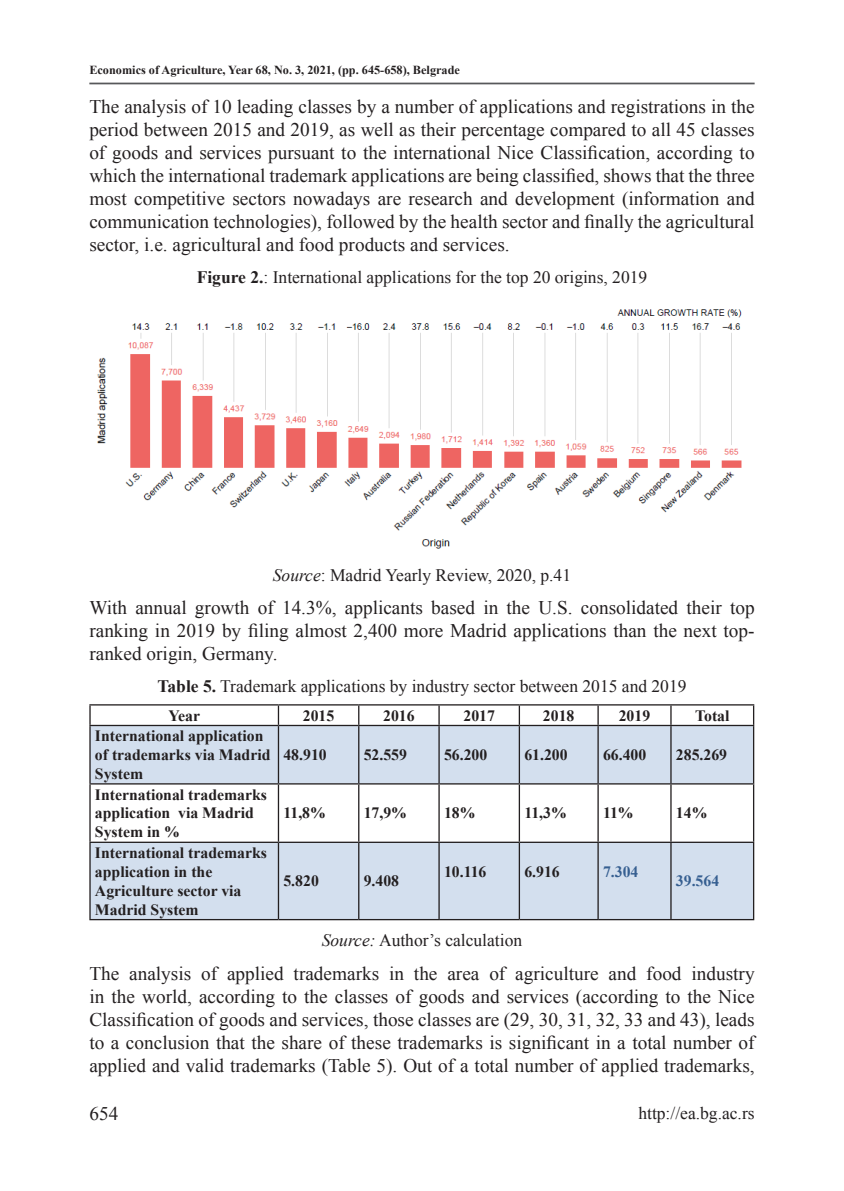
<style>
.page{position:relative;width:844px;height:1191px;background:#fff}
.page>*{position:absolute;margin:0;border:0;box-sizing:border-box;transform-origin:0 0}
.t1{font:19.25px/23.1px "Times New Roman";color:#231f20;text-align:justify}
.t2{font:17.5px "Times New Roman";color:#231f20}
.t3{font:700 15.75px/18.9px "Times New Roman";color:#231f20}
.t4{font:700 15.75px "Times New Roman";color:#365f91}
.t5{font:700 12.25px "Times New Roman";color:#231f20}
.s1{font-weight:700}
.s2{font-style:italic}
</style>
<div class="page">
<hr style="left:89px;top:83px;width:665px;height:1px;background:#57585a">
<img style="left:97px;top:309px;width:645px;height:240px">
<svg style="left:91px;top:726px;width:661px;height:193px;fill:#d3dfee"></svg>
<svg style="left:278px;top:705px;width:1px;height:20px"></svg>
<svg style="left:358px;top:705px;width:1px;height:20px"></svg>
<svg style="left:438px;top:705px;width:1px;height:20px"></svg>
<hr style="left:518px;top:705px;width:2px;height:20px;background:#231f20">
<svg style="left:597px;top:705px;width:1px;height:20px"></svg>
<svg style="left:670px;top:705px;width:1px;height:20px"></svg>
<hr style="left:89px;top:725px;width:189px;height:1px;background:#231f20">
<hr style="left:278px;top:725px;width:80px;height:1px;background:#231f20">
<hr style="left:278px;top:726px;width:1px;height:57px;background:#231f20">
<hr style="left:358px;top:725px;width:81px;height:1px;background:#231f20">
<hr style="left:358px;top:726px;width:1px;height:57px;background:#231f20">
<hr style="left:439px;top:725px;width:80px;height:1px;background:#231f20">
<hr style="left:438px;top:726px;width:1px;height:57px;background:#231f20">
<hr style="left:519px;top:725px;width:79px;height:1px;background:#231f20">
<hr style="left:518px;top:726px;width:2px;height:57px;background:#231f20">
<hr style="left:598px;top:725px;width:72px;height:1px;background:#231f20">
<hr style="left:597px;top:726px;width:1px;height:57px;background:#231f20">
<hr style="left:670px;top:725px;width:84px;height:1px;background:#231f20">
<hr style="left:670px;top:726px;width:1px;height:57px;background:#231f20">
<hr style="left:89px;top:783px;width:189px;height:1px;background:#231f20">
<hr style="left:278px;top:783px;width:80px;height:1px;background:#231f20">
<hr style="left:278px;top:784px;width:1px;height:57px;background:#231f20">
<hr style="left:358px;top:783px;width:81px;height:1px;background:#231f20">
<hr style="left:358px;top:784px;width:1px;height:57px;background:#231f20">
<hr style="left:439px;top:783px;width:80px;height:1px;background:#231f20">
<hr style="left:438px;top:784px;width:1px;height:57px;background:#231f20">
<hr style="left:519px;top:783px;width:79px;height:1px;background:#231f20">
<hr style="left:518px;top:784px;width:2px;height:57px;background:#231f20">
<hr style="left:598px;top:783px;width:72px;height:1px;background:#231f20">
<hr style="left:597px;top:784px;width:1px;height:57px;background:#231f20">
<hr style="left:670px;top:783px;width:84px;height:1px;background:#231f20">
<hr style="left:670px;top:784px;width:1px;height:57px;background:#231f20">
<hr style="left:89px;top:841px;width:189px;height:2px;background:#231f20">
<hr style="left:278px;top:841px;width:80px;height:2px;background:#231f20">
<hr style="left:278px;top:843px;width:1px;height:76px;background:#231f20">
<hr style="left:358px;top:841px;width:81px;height:2px;background:#231f20">
<hr style="left:358px;top:843px;width:1px;height:76px;background:#231f20">
<hr style="left:439px;top:841px;width:80px;height:2px;background:#231f20">
<hr style="left:438px;top:843px;width:1px;height:76px;background:#231f20">
<hr style="left:519px;top:841px;width:79px;height:2px;background:#231f20">
<hr style="left:518px;top:843px;width:2px;height:76px;background:#231f20">
<hr style="left:598px;top:841px;width:72px;height:2px;background:#231f20">
<hr style="left:597px;top:843px;width:1px;height:76px;background:#231f20">
<hr style="left:670px;top:841px;width:84px;height:2px;background:#231f20">
<hr style="left:670px;top:843px;width:1px;height:76px;background:#231f20">
<hr style="left:89px;top:704px;width:189px;height:1px;background:#231f20">
<hr style="left:89px;top:705px;width:2px;height:20px;background:#231f20">
<hr style="left:278px;top:704px;width:80px;height:1px;background:#231f20">
<hr style="left:358px;top:704px;width:81px;height:1px;background:#231f20">
<hr style="left:439px;top:704px;width:80px;height:1px;background:#231f20">
<hr style="left:519px;top:704px;width:79px;height:1px;background:#231f20">
<hr style="left:598px;top:704px;width:72px;height:1px;background:#231f20">
<hr style="left:670px;top:704px;width:84px;height:1px;background:#231f20">
<hr style="left:752px;top:705px;width:2px;height:20px;background:#231f20">
<hr style="left:89px;top:726px;width:2px;height:57px;background:#231f20">
<hr style="left:752px;top:726px;width:2px;height:57px;background:#231f20">
<hr style="left:89px;top:784px;width:2px;height:57px;background:#231f20">
<hr style="left:752px;top:784px;width:2px;height:57px;background:#231f20">
<hr style="left:89px;top:843px;width:2px;height:76px;background:#231f20">
<hr style="left:752px;top:843px;width:2px;height:76px;background:#231f20">
<hr style="left:89px;top:919px;width:189px;height:1px;background:#231f20">
<hr style="left:278px;top:919px;width:80px;height:1px;background:#231f20">
<hr style="left:358px;top:919px;width:81px;height:1px;background:#231f20">
<hr style="left:439px;top:919px;width:80px;height:1px;background:#231f20">
<hr style="left:519px;top:919px;width:79px;height:1px;background:#231f20">
<hr style="left:598px;top:919px;width:72px;height:1px;background:#231f20">
<hr style="left:670px;top:919px;width:84px;height:1px;background:#231f20">
<p class="t5" style="left:89px;top:61px;width:372px">Economics of Agriculture, Year 68, No. 3, 2021, (pp. 645-658), Belgrade</p>
<p class="t1" style="left:89px;top:94px;width:666px">The analysis of 10 leading classes by a number of applications and registrations in the period between 2015 and 2019, as well as their percentage compared to all 45 classes of goods and services pursuant to the international Nice Classification, according to which the international trademark applications are being classified, shows that the three most competitive sectors nowadays are research and development (information and communication technologies), followed by the health sector and finally the agricultural sector, i.e. agricultural and food products and services.</p>
<p class="t2" style="left:197px;top:265px;width:452px"><span class="s1">Figure 2.</span>: International applications for the top 20 origins, 2019</p>
<p class="t2" style="left:273px;top:563px;width:300px"><span class="s2">Source</span>: Madrid Yearly Review, 2020, p.41</p>
<p class="t1" style="left:89px;top:596px;width:666px">With annual growth of 14.3%, applicants based in the U.S. consolidated their top ranking in 2019 by filing almost 2,400 more Madrid applications than the next top&shy;ranked origin, Germany.</p>
<p class="t2" style="left:157px;top:674px;width:530px"><span class="s1">Table 5.</span> Trademark applications by industry sector between 2015 and 2019</p>
<p class="t3" style="left:168px;top:705px;width:33px">Year</p>
<p class="t3" style="left:303px;top:705px;width:33px">2015</p>
<p class="t3" style="left:383px;top:705px;width:33px">2016</p>
<p class="t3" style="left:463px;top:705px;width:33px">2017</p>
<p class="t3" style="left:543px;top:705px;width:33px">2018</p>
<p class="t3" style="left:618px;top:705px;width:33px">2019</p>
<p class="t3" style="left:695px;top:705px;width:36px">Total</p>
<p class="t3" style="left:95px;top:726px;width:177px">International application of trademarks via Madrid<br>System</p>
<p class="t3" style="left:283px;top:745px;width:45px">48.910</p>
<p class="t3" style="left:363px;top:745px;width:45px">52.559</p>
<p class="t3" style="left:444px;top:745px;width:45px">56.200</p>
<p class="t3" style="left:524px;top:745px;width:45px">61.200</p>
<p class="t3" style="left:603px;top:745px;width:45px">66.400</p>
<p class="t3" style="left:675px;top:745px;width:53px">285.269</p>
<p class="t3" style="left:95px;top:784px;width:173px">International trademarks application via Madrid<br>System in %</p>
<p class="t3" style="left:95px;top:843px;width:173px">International trademarks application in the<br>Agriculture sector via<br>Madrid System</p>
<p class="t3" style="left:283px;top:803px;width:44px">11,8%</p>
<p class="t3" style="left:363px;top:803px;width:45px">17,9%</p>
<p class="t3" style="left:444px;top:803px;width:33px">18%</p>
<p class="t3" style="left:524px;top:803px;width:44px">11,3%</p>
<p class="t3" style="left:603px;top:803px;width:32px">11%</p>
<p class="t3" style="left:675px;top:803px;width:33px">14%</p>
<p class="t3" style="left:283px;top:871px;width:37px">5.820</p>
<p class="t3" style="left:363px;top:871px;width:37px">9.408</p>
<p class="t3" style="left:444px;top:861px;width:44px">10.116</p>
<p class="t3" style="left:524px;top:861px;width:37px">6.916</p>
<p class="t4" style="left:603px;top:860px;width:37px">7.304</p>
<p class="t4" style="left:675px;top:870px;width:45px">39.564</p>
<p class="t2" style="left:322px;top:928px;width:202px"><span class="s2">Source:</span> Author’s calculation</p>
<p class="t1" style="left:89px;top:961px;width:666px">The analysis of applied trademarks in the area of agriculture and food industry in the world, according to the classes of goods and services (according to the Nice Classification of goods and services, those classes are (29, 30, 31, 32, 33 and 43), leads to a conclusion that the share of these trademarks is significant in a total number of applied and valid trademarks (Table 5). Out of a total number of applied trademarks,</p>
<p class="t1" style="left:90px;top:1102px;width:30px">654</p>
<p class="t2" style="left:638px;top:1101px;width:118px">http://ea.bg.ac.rs</p>
</div>
